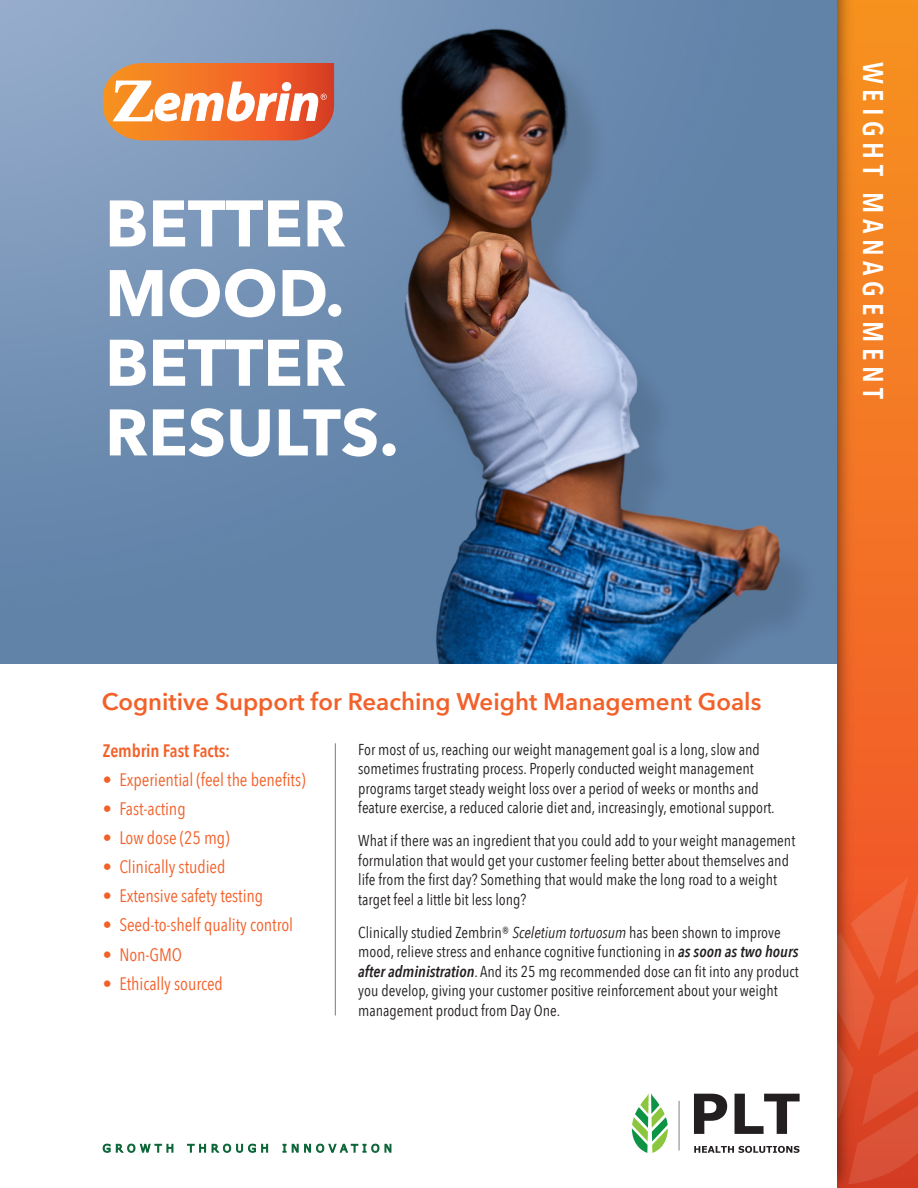
<style>
.page{position:relative;width:918px;height:1188px;background:#fff}
.page>*{position:absolute;margin:0;border:0;box-sizing:border-box;transform-origin:0 0}
.t1{font:700 64.95px/69.6px "Avenir Next";color:#fff}
.t2{font:600 28.5px "Avenir Next Condensed";letter-spacing:.2em;color:#fff}
.t3{font:600 24px "Avenir Next";color:#f2612a}
.t4{font:18px "Avenir Next Condensed";letter-spacing:-.005em;color:#f2612a}
.Bullet_Copy{font:600 18px "Avenir Next Condensed";letter-spacing:-.005em;color:#f2612a}
.t5{font:15.75px/19.5px "Avenir Next Condensed";color:#231f20}
.s1{font-style:italic}
.s2{font-weight:600;font-style:italic}
</style>
<div class="page">
<img style="left:0;top:0;width:837px;height:663px">
<svg style="left:632px;top:1093px;width:36px;height:60px"></svg>
<svg style="left:694px;top:1094px;width:33px;height:40px"></svg>
<svg style="left:735px;top:1094px;width:65px;height:40px"></svg>
<svg style="left:694px;top:1146px;width:106px;height:7px"></svg>
<hr style="left:679px;top:1101px;width:1px;height:50px;background:#808285">
<svg style="left:103px;top:1144px;width:7px;height:9px"></svg>
<svg style="left:116px;top:1144px;width:57px;height:9px"></svg>
<svg style="left:187px;top:1144px;width:19px;height:8px"></svg>
<svg style="left:212px;top:1144px;width:56px;height:9px"></svg>
<svg style="left:283px;top:1144px;width:3px;height:8px"></svg>
<svg style="left:292px;top:1144px;width:6px;height:8px"></svg>
<svg style="left:304px;top:1144px;width:75px;height:9px"></svg>
<svg style="left:385px;top:1144px;width:6px;height:8px"></svg>
<svg style="left:860px;top:0;width:58px;height:1188px;background:#f37724"></svg>
<svg style="left:860px;top:876px;width:58px;height:308px;background:#e35431"></svg>
<img style="left:837px;top:0;width:23px;height:1188px">
<hr style="left:335px;top:743px;width:1px;height:273px;background:#231f20">
<svg style="left:103px;top:63px;width:231px;height:77px"></svg>
<p class="t1" style="left:105px;top:188px;width:295px">BETTER<br>MOOD.<br>BETTER<br>RESULTS.</p>
<p class="t2" style="left:898px;top:62px;width:339px;rotate:90deg">WEIGHT MANAGEMENT</p>
<p class="t3" style="left:102px;top:681px;width:661px">Cognitive Support for Reaching Weight Management Goals</p>
<p class="Bullet_Copy" style="left:103px;top:735px;width:129px">Zembrin Fast Facts:</p>
<p class="t4" style="left:103px;top:764px;width:204px">• Experiential (feel the benefits)</p>
<p class="t4" style="left:103px;top:793px;width:84px">• Fast-acting</p>
<p class="t4" style="left:103px;top:822px;width:128px">• Low dose (25 mg)</p>
<p class="t4" style="left:103px;top:852px;width:124px">• Clinically studied</p>
<p class="t4" style="left:103px;top:881px;width:162px">• Extensive safety testing</p>
<p class="t4" style="left:103px;top:910px;width:192px">• Seed-to-shelf quality control</p>
<p class="t4" style="left:103px;top:939px;width:81px">• Non-GMO</p>
<p class="t4" style="left:103px;top:968px;width:122px">• Ethically sourced</p>
<p class="t5" style="left:358px;top:739px;width:418px">For most of us, reaching our weight management goal is a long, slow and sometimes frustrating process. Properly conducted weight management programs target steady weight loss over a period of weeks or months and feature exercise, a reduced calorie diet and, increasingly, emotional support.</p>
<p class="t5" style="left:358px;top:830px;width:438px">What if there was an ingredient that you could add to your weight management formulation that would get your customer feeling better about themselves and life from the first day? Something that would make the long road to a weight target feel a little bit less long?</p>
<p class="t5" style="left:358px;top:922px;width:442px">Clinically studied Zembrin® <span class="s1">Sceletium tortuosum</span> has been shown to improve mood, relieve stress and enhance cognitive functioning in <span class="s2">as soon as two hours after administration</span>. And its 25 mg recommended dose can fit into any product you develop, giving your customer positive reinforcement about your weight management product from Day One.</p>
</div>
